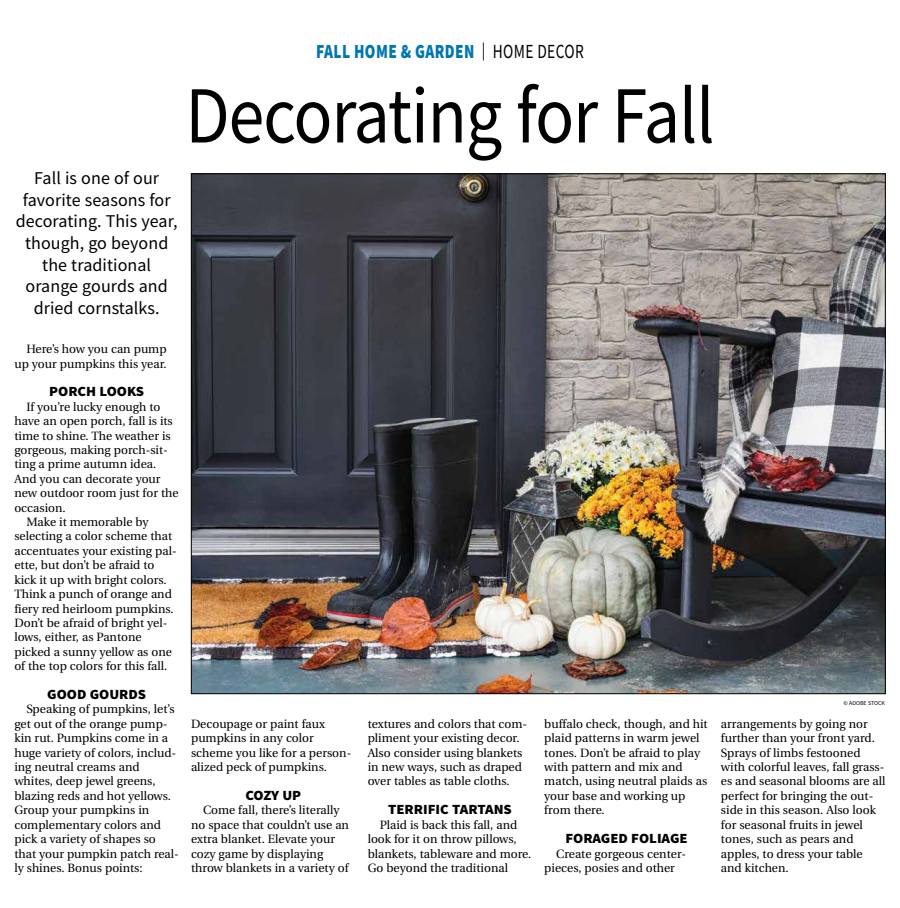
<style>
.page{position:relative;width:900px;height:908px;background:#fff}
.page>*{position:absolute;margin:0;border:0;box-sizing:border-box;transform-origin:0 0}
.t1{font:81px "Source Sans Pro";letter-spacing:-.015em;color:#000;scale:.89 1}
.t2{font:900 20px "Source Sans Pro";letter-spacing:.025em;color:#0077b1;scale:.77 1}
.t3{font:18px/21.6px "Source Sans Pro";letter-spacing:.005em;color:#000;text-align:center}
.t4{font:900 14px "Source Sans Pro";color:#000;scale:1.05 1}
.t5{font:12px/14.4px "Utopia";color:#000}
.t6{font:6px "Source Sans Pro";color:#000}
.s1{font-weight:400;font-size:18px;color:#000}
.s2{font-weight:400;color:#000}
</style>
<div class="page">
<img style="left:193px;top:175px;width:691px;height:516px">
<h3 class="t3" style="left:16px;top:167px;width:163px">Fall is one of our favorite seasons for decorating. This year, though, go beyond the traditional orange gourds and dried cornstalks.</h3>
<p class="t5" style="left:14px;top:342px;width:154px;text-align:right">Here’s how you can pump up your pumpkins this year.</p>
<p class="t4" style="left:49px;top:382px;width:92px">PORCH LOOKS</p>
<p class="t5" style="left:26px;top:399px;width:136px">If you’re lucky enough to</p>
<p class="t5" style="left:14px;top:414px;width:160px">have an open porch, fall is its</p>
<p class="t5" style="left:14px;top:428px;width:158px">time to shine. The weather is</p>
<p class="t5" style="left:14px;top:443px;width:155px">gorgeous, making porch-sit-</p>
<p class="t5" style="left:14px;top:457px;width:143px">ting a prime autumn idea.</p>
<p class="t5" style="left:14px;top:471px;width:148px">And you can decorate your</p>
<p class="t5" style="left:14px;top:486px;width:166px">new outdoor room just for the</p>
<p class="t5" style="left:14px;top:500px;width:53px">occasion.</p>
<p class="t5" style="left:26px;top:515px;width:124px">Make it memorable by</p>
<p class="t5" style="left:14px;top:529px;width:159px">selecting a color scheme that</p>
<p class="t5" style="left:14px;top:543px;width:164px">accentuates your existing pal-</p>
<p class="t5" style="left:14px;top:558px;width:142px">ette, but don’t be afraid to</p>
<p class="t5" style="left:14px;top:572px;width:154px">kick it up with bright colors.</p>
<p class="t5" style="left:14px;top:587px;width:159px">Think a punch of orange and</p>
<p class="t5" style="left:14px;top:601px;width:161px">fiery red heirloom pumpkins.</p>
<p class="t5" style="left:14px;top:615px;width:155px">Don’t be afraid of bright yel-</p>
<p class="t5" style="left:14px;top:630px;width:129px">lows, either, as Pantone</p>
<p class="t5" style="left:14px;top:644px;width:159px">picked a sunny yellow as one</p>
<p class="t5" style="left:14px;top:659px;width:155px">of the top colors for this fall.</p>
<p class="t4" style="left:47px;top:684px;width:96px">GOOD GOURDS</p>
<p class="t5" style="left:14px;top:702px;width:166px;text-indent:12px">Speaking of pumpkins, let’s get out of the orange pump&shy;kin rut. Pumpkins come in a huge variety of colors, includ&shy;ing neutral creams and whites, deep jewel greens, blazing reds and hot yellows.<br>Group your pumpkins in complementary colors and pick a variety of shapes so that your pumpkin patch real&shy;ly shines. Bonus points:</p>
<h2 class="t2" style="left:316px;top:38px;width:349px">FALL HOME &amp; GARDEN <span class="s1">|</span> <span class="s2">HOME DECOR</span></h2>
<h1 class="t1" style="left:185px;top:64px;width:596px">Decorating for Fall</h1>
<p class="t5" style="left:191px;top:716px;width:162px">Decoupage or paint faux pumpkins in any color scheme you like for a person&shy;alized peck of pumpkins.</p>
<p class="t4" style="left:246px;top:785px;width:54px">COZY UP</p>
<p class="t5" style="left:191px;top:803px;width:160px;text-indent:12px">Come fall, there’s literally no space that couldn’t use an extra blanket. Elevate your cozy game by displaying throw blankets in a variety of</p>
<p class="t5" style="left:368px;top:716px;width:161px">textures and colors that com&shy;pliment your existing decor.<br>Also consider using blankets in new ways, such as draped over tables as table cloths.</p>
<p class="t4" style="left:388px;top:799px;width:119px">TERRIFIC TARTANS</p>
<p class="t5" style="left:368px;top:817px;width:165px;text-indent:12px">Plaid is back this fall, and look for it on throw pillows, blankets, tableware and more.<br>Go beyond the traditional</p>
<p class="t5" style="left:544px;top:716px;width:165px">buffalo check, though, and hit plaid patterns in warm jewel tones. Don’t be afraid to play with pattern and mix and match, using neutral plaids as your base and working up from there.</p>
<p class="t4" style="left:566px;top:828px;width:118px">FORAGED FOLIAGE</p>
<p class="t5" style="left:544px;top:846px;width:143px;text-indent:12px">Create gorgeous center&shy;pieces, posies and other</p>
<p class="t6" style="left:844px;top:699px;width:43px">© ADOBE STOCK</p>
<p class="t5" style="left:721px;top:716px;width:166px">arrangements by going nor further than your front yard.<br>Sprays of limbs festooned with colorful leaves, fall grass&shy;es and seasonal blooms are all perfect for bringing the out&shy;side in this season. Also look for seasonal fruits in jewel tones, such as pears and apples, to dress your table and kitchen.</p>
</div>
